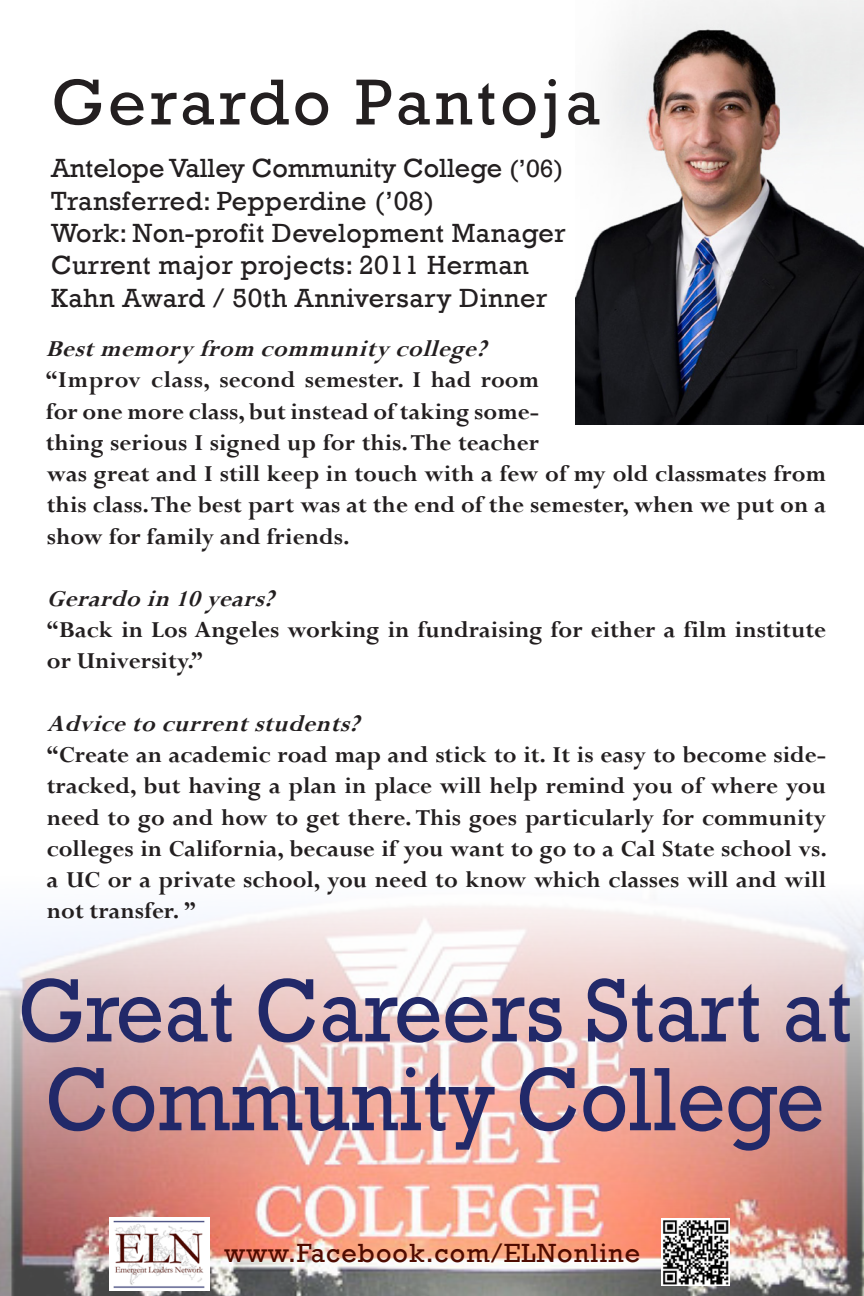
<style>
.page{position:relative;width:864px;height:1296px;background:#fff}
.page>*{position:absolute;margin:0;border:0;box-sizing:border-box;transform-origin:0 0}
.t1{font:91.5px/88.8px "Rockwell";color:#222969;text-align:center;scale:.92 1}
.t2{font:66px "Rockwell";letter-spacing:.06em;color:#231f20}
.t3{font:27px/32.4px "Rockwell";letter-spacing:.02em;color:#231f20}
.t4{font:27px "Rockwell";letter-spacing:.04em;color:#4f0b00}
.t5{font:700 25.5px/31.2px "Perpetua";color:#231f20;text-align:justify}
.t6{font:italic 700 25.5px "Perpetua";color:#231f20}
.s1{font-size:25.5px}
</style>
<div class="page">
<img style="left:0;top:906px;width:864px;height:390px">
<img style="left:662px;top:1218px;width:67px;height:67px">
<img style="left:110px;top:1218px;width:100px;height:73px">
<img style="left:575px;top:0;width:289px;height:424px">
<h2 class="t2" style="left:51px;top:64px;width:550px">Gerardo Pantoja</h2>
<p class="t3" style="left:51px;top:152px;width:516px">Antelope Valley Community College <span class="s1">(’06)<br></span>Transferred: Pepperdine (’08)<br>Work: Non-profit Development Manager Current major projects: 2011 Herman Kahn Award / 50th Anniversary Dinner</p>
<p class="t6" style="left:46px;top:333px;width:450px">Bestmemoryfrom communitycollege?</p>
<p class="t5" style="left:46px;top:364px;width:495px">“Improv class, second semester. I had room for one more class, but instead of taking some&shy;thing serious I signed up for this. The teacher</p>
<p class="t5" style="left:47px;top:458px;width:781px">was great and I still keep in touch with a few of my old classmates from this class. The best part was at the end of the semester, when we put on a show for family and friends.</p>
<p class="t6" style="left:47px;top:583px;width:237px">Gerardoin10years?</p>
<p class="t5" style="left:47px;top:614px;width:781px">“Back in Los Angeles working in fundraising for either a film institute or University.”</p>
<p class="t6" style="left:47px;top:708px;width:323px">Advicetocurrentstudents?</p>
<p class="t5" style="left:47px;top:739px;width:782px">“Create an academic road map and stick to it. It is easy to become side&shy;tracked, but having a plan in place will help remind you of where you need to go and how to get there. This goes particularly for community colleges in California, because if you want to go to a Cal State school vs. a UC or a private school, you need to know which classes will and will not transfer. ”</p>
<h1 class="t1" style="left:18px;top:968px;width:909px">Great Careers Start at<br>Community College</h1>
<p class="t4" style="left:224px;top:1237px;width:417px">www.Facebook.com/ELNonline</p>
</div>
